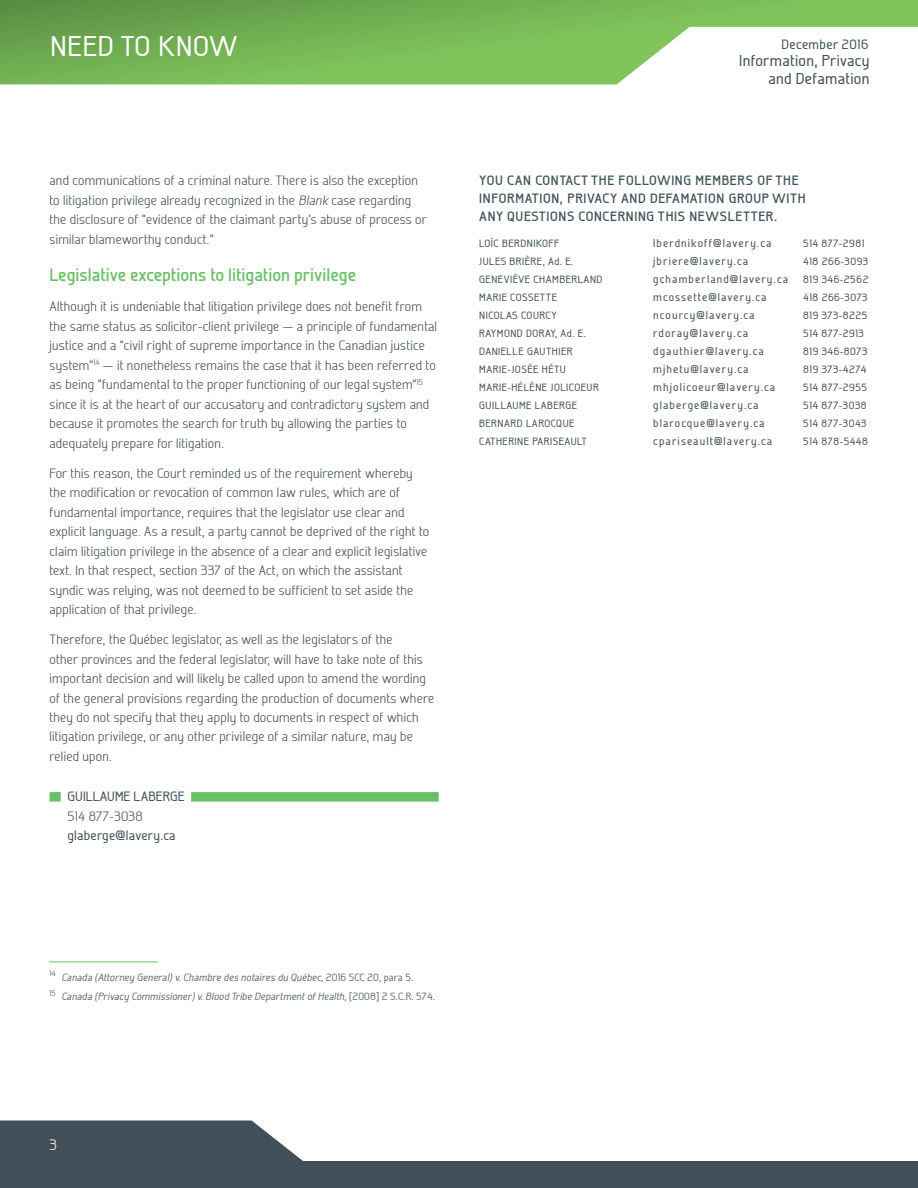
<style>
.page{position:relative;width:918px;height:1188px;background:#fff}
.page>*{position:absolute;margin:0;border:0;box-sizing:border-box;transform-origin:0 0}
.t1{font:500 28.5px "Galette";letter-spacing:.03em;color:#fff}
.t2{font:700 18px "Galette";color:#6bc067}
.t3{font:500 15.75px/18px "Galette";letter-spacing:.02em;color:#424f58;text-align:right}
.t4{font:300 15px "Galette";color:#fff}
.t5{font:300 13.5px/19.5px "Galette";letter-spacing:.02em;color:#424f58}
.t6{font:700 13.5px/18px "Galette";letter-spacing:.05em;color:#425159}
.t7{font:500 13.5px "Galette";letter-spacing:.02em;color:#424f58}
.t8{font:500 11.25px "Galette";letter-spacing:.1em;color:#424f58}
.t9{font:500 10.5px "Galette";letter-spacing:.05em;color:#424f58}
.t10{font:italic 500 10.5px/19.5px "Galette";letter-spacing:.01em;color:#63717a}
.s1{font-style:italic}
.s2{color:#424f58}
.s3{font-style:normal}
</style>
<div class="page">
<svg style="left:0;top:1120px;width:918px;height:68px;fill:#424f58"></svg>
<img style="left:0;top:0;width:918px;height:84px">
<div style="left:50px;top:792px;width:389px;height:10px;background:#6bc067"></div>
<div style="left:61px;top:791px;width:130px;height:12px;background:#fff"></div>
<hr style="left:50px;top:961px;width:108px;height:1px;background:#6bc067">
<h1 class="t1" style="left:51px;top:29px;width:189px">NEED TO KNOW</h1>
<p class="t7" style="left:782px;top:36px;width:88px">December 2016</p>
<p class="t3" style="left:739px;top:52px;width:132px">Information, Privacy and Defamation</p>
<p class="t5" style="left:50px;top:170px;width:379px">and communications of a criminal nature. There is also the exception to litigation privilege already recognized in the <span class="s1">Blank</span> case regarding the disclosure of “evidence of the claimant party’s abuse of process or similar blameworthy conduct.”</p>
<h2 class="t2" style="left:50px;top:264px;width:308px">Legislative exceptions to litigation privilege</h2>
<p class="t5" style="left:49px;top:296px;width:389px">Although it is undeniable that litigation privilege does not benefit from the same status as solicitor-client privilege — a principle of fundamental justice and a “civil right of supreme importance in the Canadian justice system”<sup>14</sup> — it nonetheless remains the case that it has been referred to as being “fundamental to the proper functioning of our legal system”<sup>15 </sup>since it is at the heart of our accusatory and contradictory system and because it promotes the search for truth by allowing the parties to adequately prepare for litigation.</p>
<p class="t5" style="left:50px;top:463px;width:381px">For this reason, the Court reminded us of the requirement whereby the modification or revocation of common law rules, which are of fundamental importance, requires that the legislator use clear and explicit language. As a result, a party cannot be deprived of the right to claim litigation privilege in the absence of a clear and explicit legislative text. In that respect, section 337 of the Act, on which the assistant syndic was relying, was not deemed to be sufficient to set aside the application of that privilege.</p>
<p class="t5" style="left:50px;top:629px;width:386px">Therefore, the Québec legislator, as well as the legislators of the<br>other provinces and the federal legislator, will have to take note of this important decision and will likely be called upon to amend the wording of the general provisions regarding the production of documents where they do not specify that they apply to documents in respect of which litigation privilege, or any other privilege of a similar nature, may be relied upon.</p>
<p class="t7" style="left:68px;top:789px;width:119px">GUILLAUME LABERGE</p>
<p class="t5" style="left:68px;top:806px;width:77px">514 877-3038</p>
<p class="t7" style="left:68px;top:828px;width:109px">glaberge@lavery.ca</p>
<p class="t6" style="left:479px;top:171px;width:328px">YOU CAN CONTACT THE FOLLOWING MEMBERS OF THE<br>INFORMATION, PRIVACY AND DEFAMATION GROUP WITH<br>ANY QUESTIONS CONCERNING THIS NEWSLETTER<span class="s2">.</span></p>
<p class="t9" style="left:479px;top:237px;width:82px">LOÏC BERDNIKOFF</p>
<p class="t8" style="left:653px;top:236px;width:120px">lberdnikoff@lavery.ca</p>
<p class="t9" style="left:803px;top:237px;width:63px">514 877-2981</p>
<p class="t9" style="left:479px;top:255px;width:96px">JULES BRIÈRE, Ad. E.</p>
<p class="t8" style="left:653px;top:254px;width:96px">jbriere@lavery.ca</p>
<p class="t9" style="left:803px;top:255px;width:66px">418 266-3093</p>
<p class="t9" style="left:479px;top:273px;width:125px">GENEVIÈVE CHAMBERLAND</p>
<p class="t8" style="left:653px;top:272px;width:136px">gchamberland@lavery.ca</p>
<p class="t9" style="left:803px;top:273px;width:67px">819 346-2562</p>
<p class="t9" style="left:479px;top:291px;width:79px">MARIE COSSETTE</p>
<p class="t8" style="left:653px;top:290px;width:115px">mcossette@lavery.ca</p>
<p class="t9" style="left:803px;top:291px;width:66px">418 266-3073</p>
<p class="t9" style="left:479px;top:309px;width:79px">NICOLAS COURCY</p>
<p class="t8" style="left:653px;top:308px;width:103px">ncourcy@lavery.ca</p>
<p class="t9" style="left:803px;top:309px;width:66px">819 373-8225</p>
<p class="t9" style="left:479px;top:327px;width:108px">RAYMOND DORAY, Ad. E.</p>
<p class="t8" style="left:653px;top:326px;width:96px">rdoray@lavery.ca</p>
<p class="t9" style="left:803px;top:327px;width:62px">514 877-2913</p>
<p class="t9" style="left:479px;top:345px;width:95px">DANIELLE GAUTHIER</p>
<p class="t8" style="left:653px;top:344px;width:112px">dgauthier@lavery.ca</p>
<p class="t9" style="left:803px;top:345px;width:66px">819 346-8073</p>
<p class="t9" style="left:479px;top:363px;width:88px">MARIE-JOSÉE HÉTU</p>
<p class="t8" style="left:653px;top:362px;width:97px">mjhetu@lavery.ca</p>
<p class="t9" style="left:803px;top:363px;width:65px">819 373-4274</p>
<p class="t9" style="left:479px;top:381px;width:121px">MARIE-HÉLÈNE JOLICOEUR</p>
<p class="t8" style="left:653px;top:380px;width:123px">mhjolicoeur@lavery.ca</p>
<p class="t9" style="left:803px;top:381px;width:65px">514 877-2955</p>
<p class="t9" style="left:479px;top:399px;width:99px">GUILLAUME LABERGE</p>
<p class="t8" style="left:653px;top:398px;width:107px">glaberge@lavery.ca</p>
<p class="t9" style="left:803px;top:399px;width:65px">514 877-3038</p>
<p class="t9" style="left:479px;top:417px;width:97px">BERNARD LAROCQUE</p>
<p class="t8" style="left:653px;top:416px;width:113px">blarocque@lavery.ca</p>
<p class="t9" style="left:803px;top:417px;width:65px">514 877-3043</p>
<p class="t9" style="left:479px;top:435px;width:109px">CATHERINE PARISEAULT</p>
<p class="t8" style="left:653px;top:434px;width:120px">cpariseault@lavery.ca</p>
<p class="t9" style="left:803px;top:435px;width:66px">514 878-5448</p>
<p class="t10" style="left:50px;top:967px;width:387px"><sup>14</sup> Canada (Attorney General) v. Chambre des notaires du Québec, <span class="s3">2016 SCC 20, para 5.<br></span><sup>15</sup> Canada (Privacy Commissioner) v. Blood Tribe Department of Health, <span class="s3">[2008] 2 S.C.R. 574.</span></p>
<p class="t4" style="left:50px;top:1136px;width:9px">3</p>
</div>
